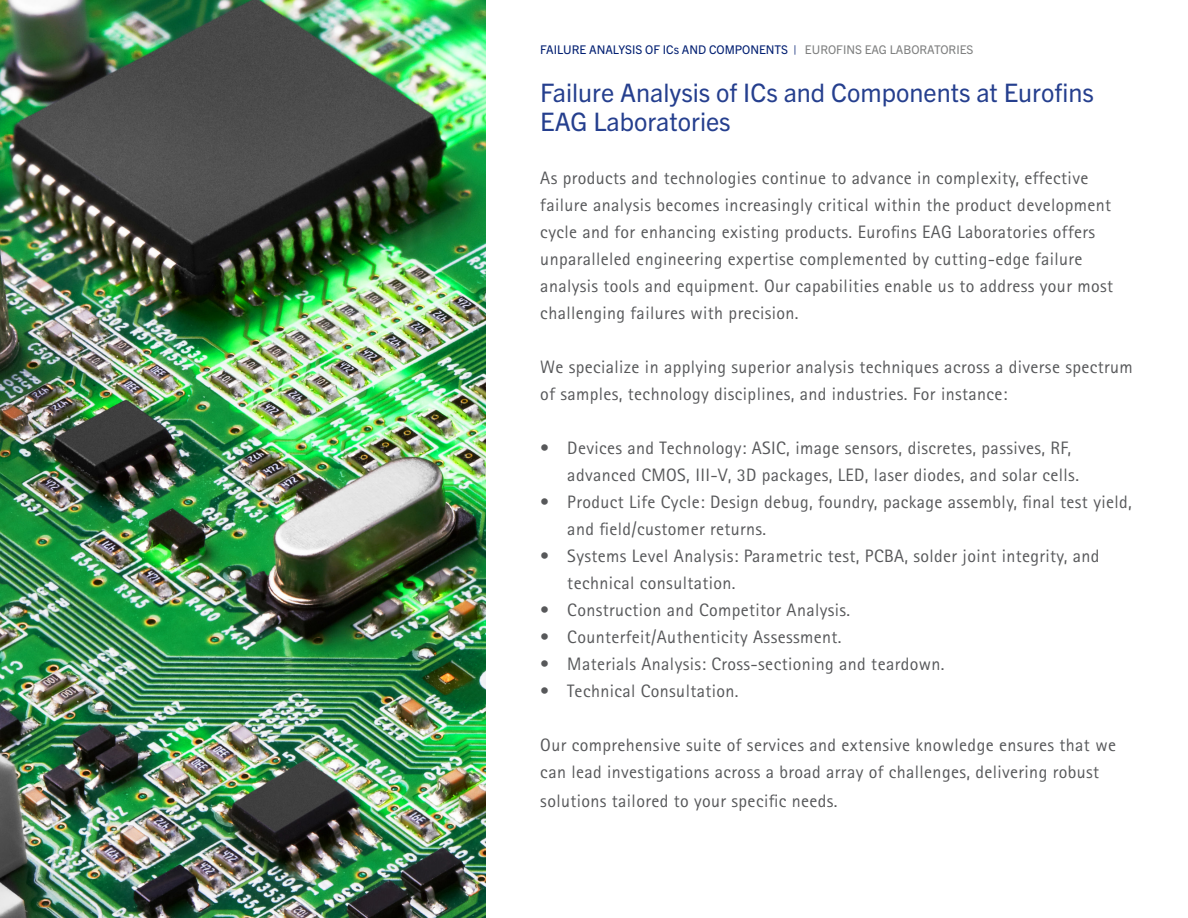
<style>
.page{position:relative;width:1188px;height:918px;background:#fff}
.page>*{position:absolute;margin:0;border:0;box-sizing:border-box;transform-origin:0 0}
.t1{font:25.5px/28.5px "Trade Gothic Next LT Pro";color:#253f8e}
.t2{font:18px/27px "Rotis Sans Serif Std";letter-spacing:.02em;color:#57585a}
.t3{font:12px "Trade Gothic Next LT Pro";color:#001e71}
.s1{color:#7f8080}
</style>
<div class="page">
<img style="left:0;top:0;width:486px;height:918px">
<p class="t3" style="left:540px;top:41px;width:435px">FAILURE ANALYSIS OF ICs AND COMPONENTS | <span class="s1">EUROFINS EAG LABORATORIES</span></p>
<h1 class="t1" style="left:540px;top:77px;width:555px">Failure Analysis of ICs and Components at Eurofins<br>EAG Laboratories</h1>
<p class="t2" style="left:540px;top:165px;width:574px">As products and technologies continue to advance in complexity, effective failure analysis becomes increasingly critical within the product development cycle and for enhancing existing products. Eurofins EAG Laboratories offers unparalleled engineering expertise complemented by cutting-edge failure analysis tools and equipment. Our capabilities enable us to address your most challenging failures with precision.</p>
<p class="t2" style="left:540px;top:354px;width:594px">We specialize in applying superior analysis techniques across a diverse spectrum of samples, technology disciplines, and industries. For instance:</p>
<p class="t2" style="left:567px;top:435px;width:513px;text-indent:-27px">• Devices and Technology: ASIC, image sensors, discretes, passives, RF, advanced CMOS, III-V, 3D packages, LED, laser diodes, and solar cells.</p>
<p class="t2" style="left:567px;top:489px;width:566px;text-indent:-27px">• Product Life Cycle: Design debug, foundry, package assembly, final test yield, and field/customer returns.</p>
<p class="t2" style="left:567px;top:543px;width:534px;text-indent:-27px">• Systems Level Analysis: Parametric test, PCBA, solder joint integrity, and technical consultation.</p>
<p class="t2" style="left:540px;top:597px;width:311px">• Construction and Competitor Analysis.</p>
<p class="t2" style="left:540px;top:624px;width:303px">• Counterfeit/Authenticity Assessment.</p>
<p class="t2" style="left:540px;top:651px;width:406px">• Materials Analysis: Cross-sectioning and teardown.</p>
<p class="t2" style="left:540px;top:678px;width:200px">• Technical Consultation.</p>
<p class="t2" style="left:540px;top:731px;width:577px;line-height:27.8px">Our comprehensive suite of services and extensive knowledge ensures that we can lead investigations across a broad array of challenges, delivering robust solutions tailored to your specific needs.</p>
</div>
